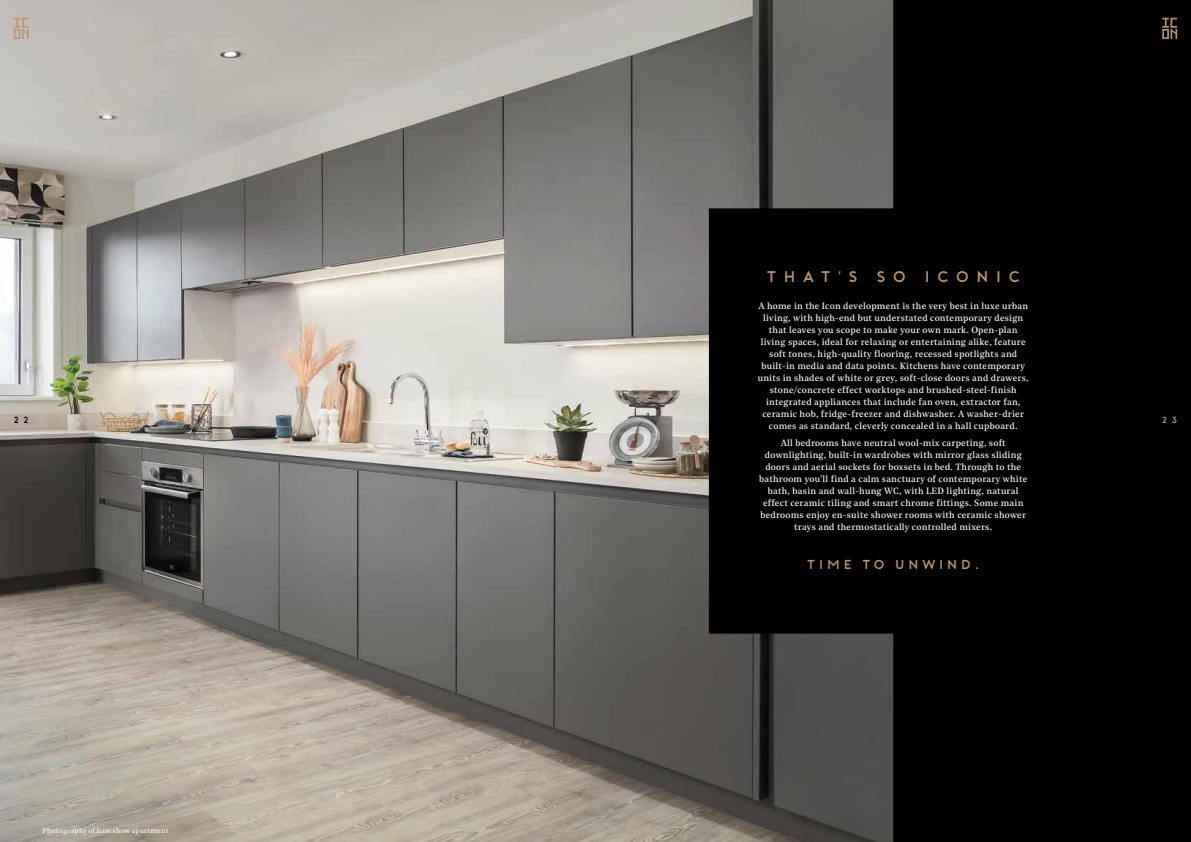
<style>
.page{position:relative;width:1191px;height:842px;background:#fff}
.page>*{position:absolute;margin:0;border:0;box-sizing:border-box;transform-origin:0 0}
.t1{font:500 15.5px "Porter";letter-spacing:.5em;color:#bc966c}
.t2{font:500 13px "Porter";letter-spacing:.3em;color:#bc966c}
.t3{font:9px/12px "Noe Text";letter-spacing:.025em;color:#fff;text-align:center}
.t4{font:500 9px "Porter";color:#000}
.t5{font:500 9px "Porter";color:#bc966c}
.t6{font:7px "Noe Text";letter-spacing:.04em;color:#fff}
</style>
<div class="page">
<img style="left:0;top:0;width:709px;height:842px">
<svg style="left:709px;top:0;width:482px;height:842px;background:#101010"></svg>
<svg style="left:1162px;top:18px;width:15px;height:21px"></svg>
<svg style="left:14px;top:18px;width:15px;height:21px"></svg>
<h1 class="t1" style="left:767px;top:268px;width:254px">THAT'S SO ICONIC</h1>
<p class="t3" style="left:757px;top:299px;width:272px">A home in the Icon development is the very best in luxe urban living, with high-end but understated contemporary design that leaves you scope to make your own mark. Open-plan living spaces, ideal for relaxing or entertaining alike, feature soft tones, high-quality flooring, recessed spotlights and built-in media and data points. Kitchens have contemporary units in shades of white or grey, soft-close doors and drawers, stone/concrete effect worktops and brushed-steel-finish integrated appliances that include fan oven, extractor fan, ceramic hob, fridge-freezer and dishwasher. A washer-drier comes as standard, cleverly concealed in a hall cupboard.</p>
<p class="t3" style="left:759px;top:436px;width:270px">All bedrooms have neutral wool-mix carpeting, soft downlighting, built-in wardrobes with mirror glass sliding doors and aerial sockets for boxsets in bed. Through to the bathroom you’ll find a calm sanctuary of contemporary white bath, basin and wall-hung WC, with LED lighting, natural effect ceramic tiling and smart chrome fittings. Some main bedrooms enjoy en-suite shower rooms with ceramic shower trays and thermostatically controlled mixers.</p>
<h2 class="t2" style="left:807px;top:557px;width:173px">TIME TO UNWIND.</h2>
<p class="t4" style="left:14px;top:415px;width:16px">2 2</p>
<p class="t5" style="left:1162px;top:415px;width:16px">2 3</p>
<p class="t6" style="left:43px;top:825px;width:127px">Photography of Icon show apartment</p>
</div>
